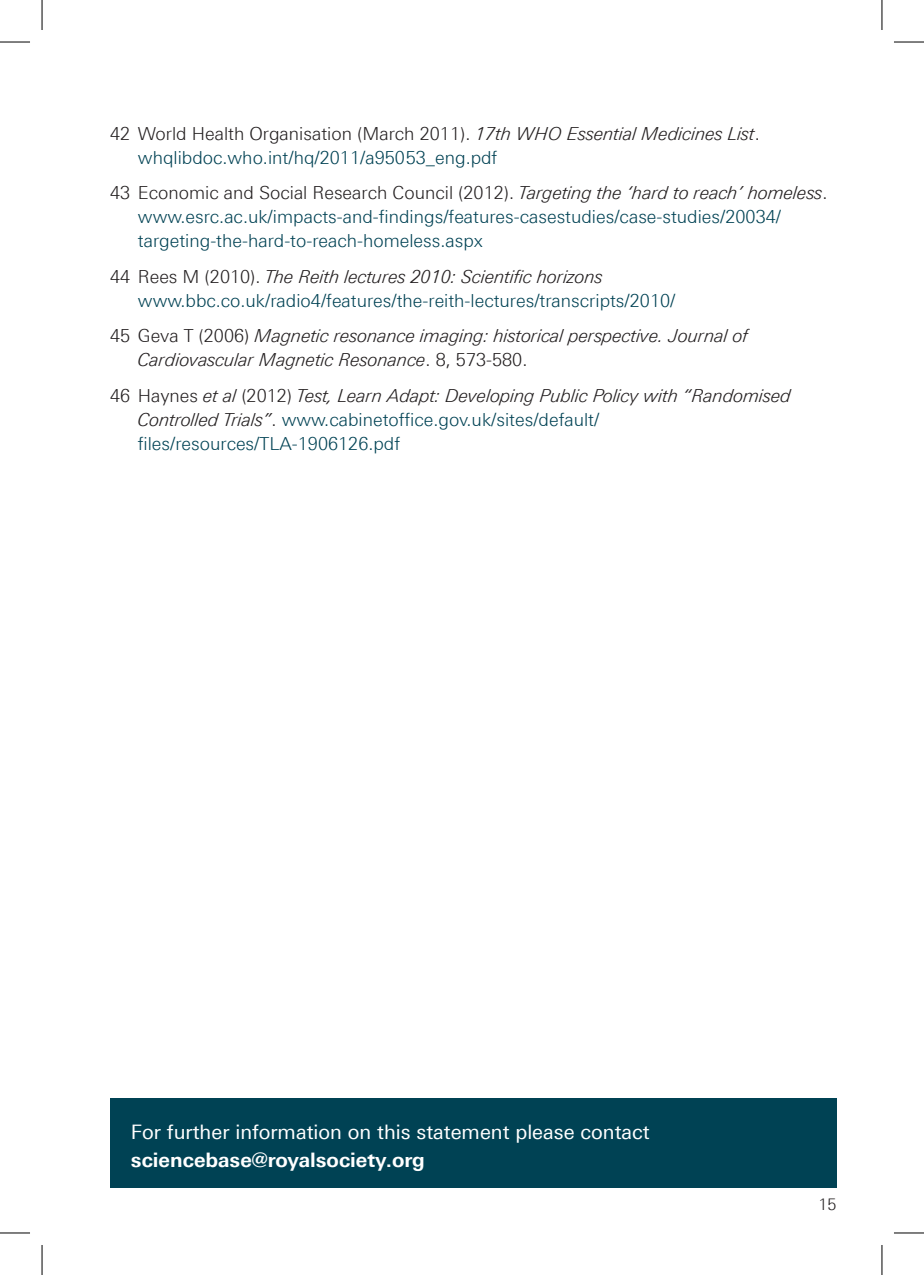
<style>
.page{position:relative;width:924px;height:1275px;background:#fff}
.page>*{position:absolute;margin:0;border:0;box-sizing:border-box;transform-origin:0 0}
.t1{font:20px "Linotype Univers 430";color:#fff}
.t2{font:700 20px "Linotype Univers 630";color:#fff}
.t3{font:300 18px/24px "Linotype Univers 330";color:#004254}
.t4{font:18px/24px "Linotype Univers 331 Light It";color:#231f20}
.t5{font:300 16px "Linotype Univers 330";color:#231f20}
.s1{color:#231f20}
.s2{font-family:"Linotype Univers 331 Light It";font-weight:400;color:#231f20}
.s3{font-family:"Linotype Univers 330";font-weight:300}
</style>
<div class="page">
<div style="left:110px;top:1097px;width:726px;height:90px;background:#004254"></div>
<hr style="left:0;top:42px;width:30px;height:1px;background:#000">
<hr style="left:893px;top:42px;width:30px;height:1px;background:#000">
<hr style="left:0;top:1232px;width:30px;height:1px;background:#000">
<hr style="left:893px;top:1232px;width:30px;height:1px;background:#000">
<hr style="left:42px;top:0;width:1px;height:30px;background:#000">
<hr style="left:42px;top:1245px;width:1px;height:30px;background:#000">
<hr style="left:881px;top:0;width:1px;height:30px;background:#000">
<hr style="left:881px;top:1245px;width:1px;height:30px;background:#000">
<p class="t3" style="left:138px;top:121px;width:623px;text-indent:-28px"><span class="s1">42 World Health Organisation (March 2011).</span> <span class="s2">17th WHO Essential Medicines List</span><span class="s1">. </span>whqlibdoc.who.int/hq/2011/a95053_eng.pdf</p>
<p class="t3" style="left:138px;top:181px;width:691px;text-indent:-28px"><span class="s1">43 Economic and Social Research Council (2012).</span> <span class="s2">Targeting the ‘hard to reach’ homeless</span><span class="s1">. </span>www.esrc.ac.uk/impacts-and-findings/features-casestudies/case-studies/20034/ targeting-the-hard-to-reach-homeless.aspx</p>
<p class="t4" style="left:110px;top:264px;width:494px"><span class="s3">44 Rees M (2010).</span> The Reith lectures 2010: Scientific horizons</p>
<p class="t3" style="left:138px;top:288px;width:539px">www.bbc.co.uk/radio4/features/the-reith-lectures/transcripts/2010/</p>
<p class="t4" style="left:138px;top:323px;width:611px;text-indent:-28px"><span class="s3">45 Geva T (2006)</span> Magnetic resonance imaging: historical perspective. Journal of<br>Cardiovascular Magnetic Resonance<span class="s3">. 8, 573-580.</span></p>
<p class="t4" style="left:110px;top:383px;width:682px"><span class="s3">46 Haynes</span> et al <span class="s3">(2012)</span> Test, Learn Adapt: Developing Public Policy with “Randomised</p>
<p class="t3" style="left:138px;top:407px;width:463px"><span class="s2">Controlled Trials”</span><span class="s1">.</span> www.cabinetoffice.gov.uk/sites/default/ files/resources/TLA-1906126.pdf</p>
<p class="t1" style="left:131px;top:1120px;width:520px">For further information on this statement please contact</p>
<p class="t2" style="left:131px;top:1147px;width:295px">sciencebase@royalsociety.org</p>
<p class="t5" style="left:818px;top:1195px;width:19px">15</p>
</div>
